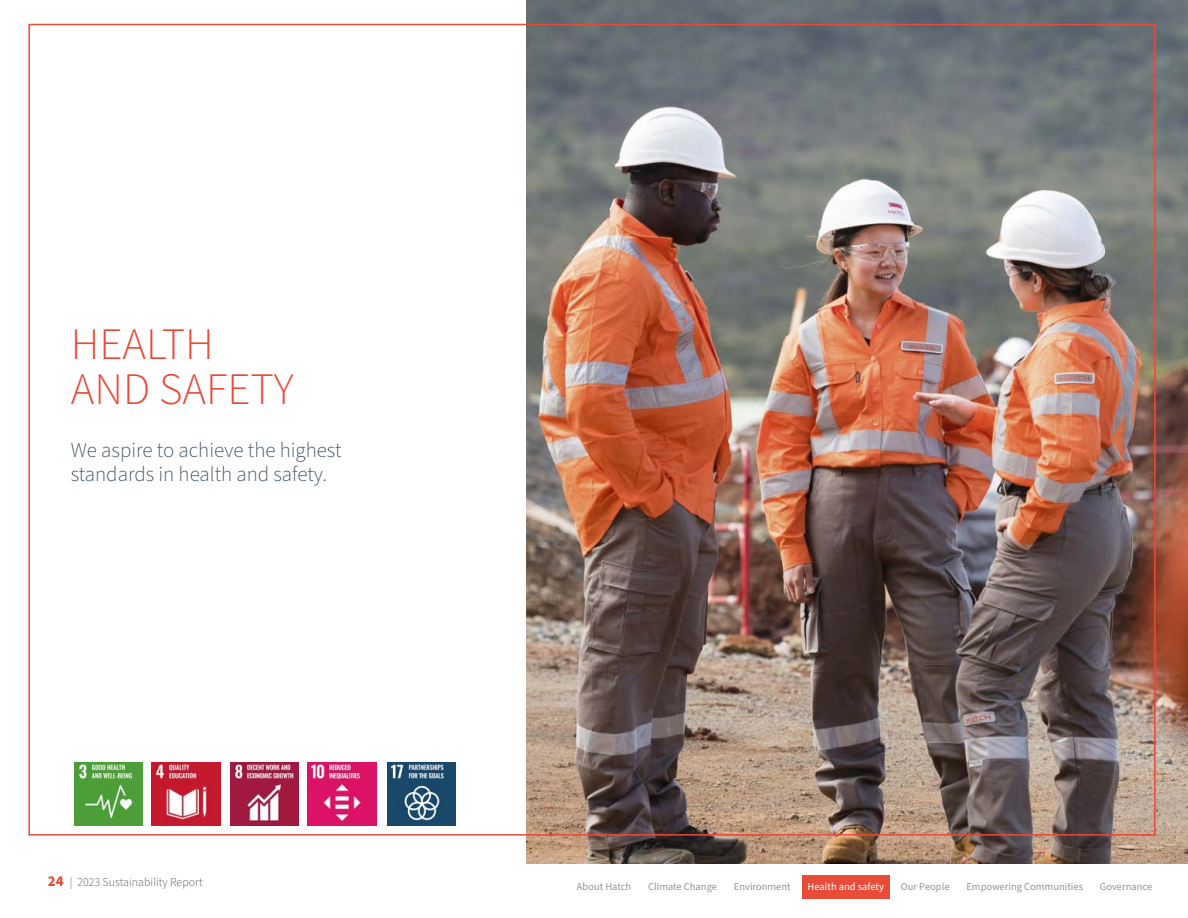
<style>
.page{position:relative;width:1188px;height:918px;background:#fff}
.page>*{position:absolute;margin:0;border:0;box-sizing:border-box;transform-origin:0 0}
.t1{font:300 45px/45px "Source Sans Pro";color:#e84b38}
.t2{font:300 21px/24px "Source Sans Pro";color:#415464}
.t3{font:300 12px "Source Sans Pro";color:#58595b}
.t4{font:10.5px "Source Sans Pro";color:#939598}
.t5{font:10.5px "Source Sans Pro";color:#fff}
.s1{font-weight:700;font-size:15px;color:#e64c38}
</style>
<div class="page">
<div style="left:802px;top:875px;width:88px;height:24px;background:#e84b38"></div>
<img style="left:526px;top:0;width:662px;height:864px">
<img style="left:74px;top:762px;width:69px;height:63px">
<img style="left:152px;top:762px;width:68px;height:63px">
<img style="left:387px;top:762px;width:69px;height:63px">
<img style="left:230px;top:762px;width:69px;height:63px">
<img style="left:308px;top:762px;width:68px;height:63px">
<h1 class="t1" style="left:71px;top:323px;width:224px">HEALTH<br>AND SAFETY</h1>
<h2 class="t2" style="left:71px;top:438px;width:272px">We aspire to achieve the highest standards in health and safety.</h2>
<p class="t3" style="left:48px;top:874px;width:156px"><span class="s1">24</span> | 2023 Sustainability Report</p>
<p class="t4" style="left:577px;top:880px;width:56px">About Hatch</p>
<p class="t4" style="left:648px;top:880px;width:70px">Climate Change</p>
<p class="t4" style="left:734px;top:880px;width:58px">Environment</p>
<p class="t5" style="left:808px;top:880px;width:78px">Health and safety</p>
<p class="t4" style="left:901px;top:880px;width:50px">Our People</p>
<p class="t4" style="left:966px;top:880px;width:118px">Empowering Communities</p>
<p class="t4" style="left:1100px;top:880px;width:54px">Governance</p>
</div>
